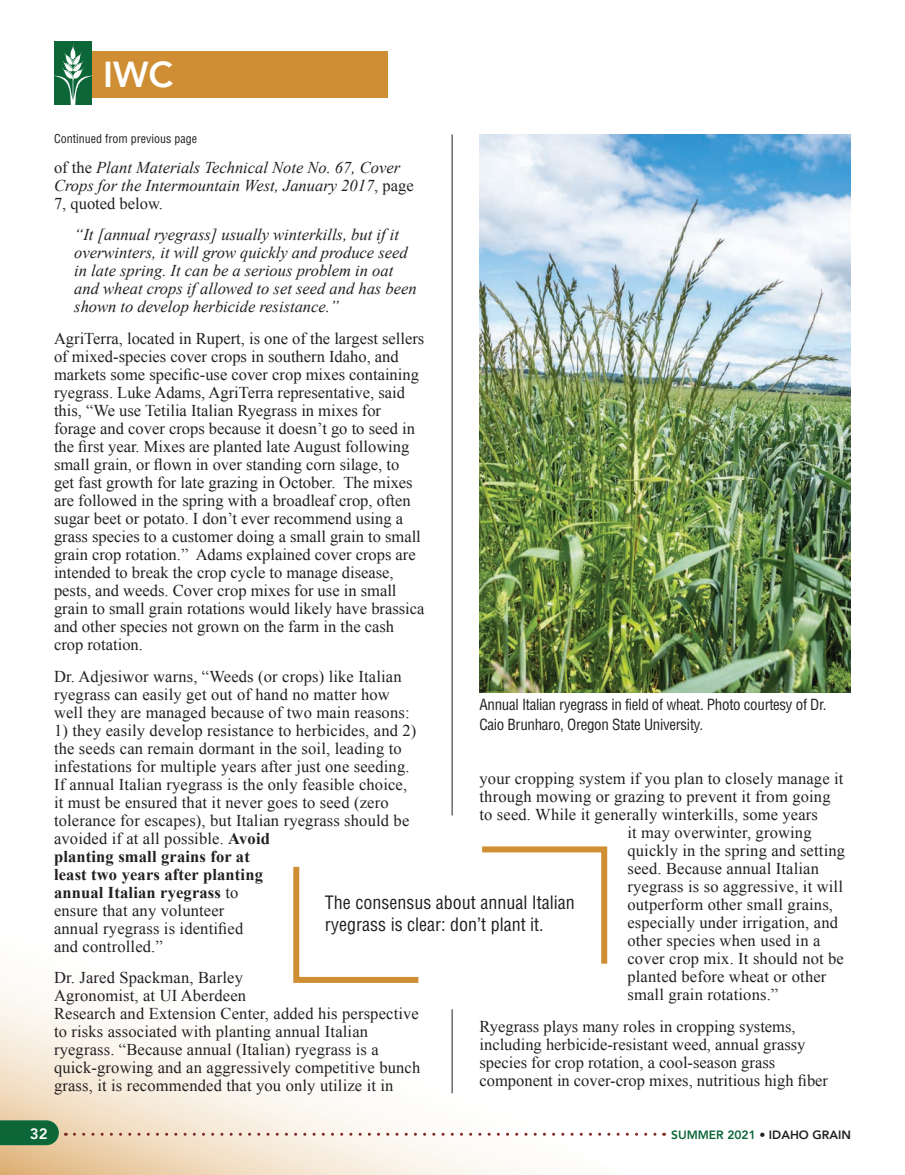
<style>
.page{position:relative;width:905px;height:1175px;background:#fff}
.page>*{position:absolute;margin:0;border:0;box-sizing:border-box;transform-origin:0 0}
.t1{font:800 36px "Avenir";color:#fff}
.t2{font:condensed 18px/22.5px "Helvetica LT Std";color:#231f20}
.t3{font:16.5px/18px "Times New Roman";letter-spacing:.01em;color:#231f20}
.t4{font:italic 16.5px/18px "Times New Roman";color:#231f20}
.t5{font:condensed 15px/19.5px "Helvetica LT Std";letter-spacing:-.02em;color:#231f20}
.t6{font:800 15px "Avenir";color:#fff}
.t7{font:condensed 12px "Helvetica LT Std";color:#231f20}
.t8{font:800 12px "Avenir";color:#231f20}
.s1{font-style:normal}
.s2{font-weight:700}
.s3{color:#0c6638}
</style>
<div class="page">
<svg style="left:0;top:805px;width:620px;height:369px"></svg>
<div style="left:54px;top:51px;width:334px;height:47px;background:#cf8e34"></div>
<div style="left:54px;top:41px;width:38px;height:63px;background:#0c6638"></div>
<svg style="left:54px;top:44px;width:38px;height:60px"></svg>
<svg style="left:0;top:1119px;width:66px;height:26px;background:#367a4e"></svg>
<svg style="left:74px;top:1132px;width:590px;height:3px"></svg>
<img style="left:479px;top:134px;width:371px;height:558px">
<hr style="left:452px;top:134px;width:1px;height:681px;background:#231f20">
<hr style="left:452px;top:1009px;width:1px;height:84px;background:#231f20">
<svg style="left:290px;top:843px;width:320px;height:142px"></svg>
<h1 class="t1" style="left:103px;top:47px;width:71px">IWC</h1>
<p class="t7" style="left:54px;top:131px;width:144px">Continued from previous page</p>
<p class="t4" style="left:54px;top:158px;width:361px"><span class="s1">of the</span> Plant Materials Technical Note No. 67, Cover<br>Crops for the Intermountain West, January 2017<span class="s1">, page<br>7, quoted below.</span></p>
<p class="t4" style="left:74px;top:225px;width:344px">“It [annual ryegrass] usually winterkills, but if it overwinters, it will grow quickly and produce seed in late spring. It can be a serious problem in oat and wheat crops if allowed to set seed and has been shown to develop herbicide resistance.”</p>
<p class="t3" style="left:54px;top:329px;width:372px">AgriTerra, located in Rupert, is one of the largest sellers of mixed-species cover crops in southern Idaho, and markets some specific-use cover crop mixes containing ryegrass. Luke Adams, AgriTerra representative, said this, “We use Tetilia Italian Ryegrass in mixes for forage and cover crops because it doesn’t go to seed in the first year. Mixes are planted late August following small grain, or flown in over standing corn silage, to<br>get fast growth for late grazing in October. The mixes are followed in the spring with a broadleaf crop, often sugar beet or potato. I don’t ever recommend using a grass species to a customer doing a small grain to small grain crop rotation.” Adams explained cover crops are intended to break the crop cycle to manage disease, pests, and weeds. Cover crop mixes for use in small grain to small grain rotations would likely have brassica and other species not grown on the farm in the cash crop rotation.</p>
<p class="t3" style="left:54px;top:667px;width:357px">Dr. Adjesiwor warns, “Weeds (or crops) like Italian ryegrass can easily get out of hand no matter how well they are managed because of two main reasons:</p>
<p class="t3" style="left:54px;top:721px;width:364px">1) they easily develop resistance to herbicides, and 2) the seeds can remain dormant in the soil, leading to infestations for multiple years after just one seeding.<br>If annual Italian ryegrass is the only feasible choice, it must be ensured that it never goes to seed (zero tolerance for escapes), but Italian ryegrass should be avoided if at all possible. <span class="s2">Avoid<br>planting small grains for at<br>least two years after planting<br>annual Italian ryegrass</span> to<br>ensure that any volunteer<br>annual ryegrass is identified<br>and controlled.”</p>
<p class="t3" style="left:54px;top:968px;width:368px">Dr. Jared Spackman, Barley<br>Agronomist, at UI Aberdeen<br>Research and Extension Center, added his perspective to risks associated with planting annual Italian ryegrass. “Because annual (Italian) ryegrass is a quick-growing and an aggressively competitive bunch grass, it is recommended that you only utilize it in</p>
<p class="t5" style="left:479px;top:695px;width:348px">Annual Italian ryegrass in field of wheat. Photo courtesy of Dr.<br>Caio Brunharo, Oregon State University.</p>
<p class="t3" style="left:479px;top:769px;width:365px">your cropping system if you plan to closely manage it</p>
<p class="t3" style="left:479px;top:787px;width:352px">through mowing or grazing to prevent it from going</p>
<p class="t3" style="left:479px;top:805px;width:340px">to seed. While it generally winterkills, some years</p>
<p class="t3" style="left:627px;top:823px;width:186px">it may overwinter, growing</p>
<p class="t3" style="left:627px;top:841px;width:219px">quickly in the spring and setting</p>
<p class="t3" style="left:627px;top:859px;width:193px">seed. Because annual Italian</p>
<p class="t3" style="left:627px;top:877px;width:217px">ryegrass is so aggressive, it will</p>
<p class="t3" style="left:627px;top:895px;width:207px">outperform other small grains,</p>
<p class="t3" style="left:627px;top:913px;width:212px">especially under irrigation, and</p>
<p class="t3" style="left:627px;top:931px;width:194px">other species when used in a</p>
<p class="t3" style="left:627px;top:949px;width:218px">cover crop mix. It should not be</p>
<p class="t3" style="left:627px;top:967px;width:200px">planted before wheat or other</p>
<p class="t3" style="left:627px;top:985px;width:152px">small grain rotations.”</p>
<p class="t3" style="left:479px;top:1016px;width:350px">Ryegrass plays many roles in cropping systems, including herbicide-resistant weed, annual grassy species for crop rotation, a cool-season grass component in cover-crop mixes, nutritious high fiber</p>
<p class="t2" style="left:325px;top:891px;width:251px">The consensus about annual Italian ryegrass is clear: don’t plant it.</p>
<p class="t6" style="left:30px;top:1121px;width:19px">32</p>
<p class="t8" style="left:671px;top:1125px;width:181px"><span class="s3">SUMMER 2021</span> • IDAHO GRAIN</p>
</div>
